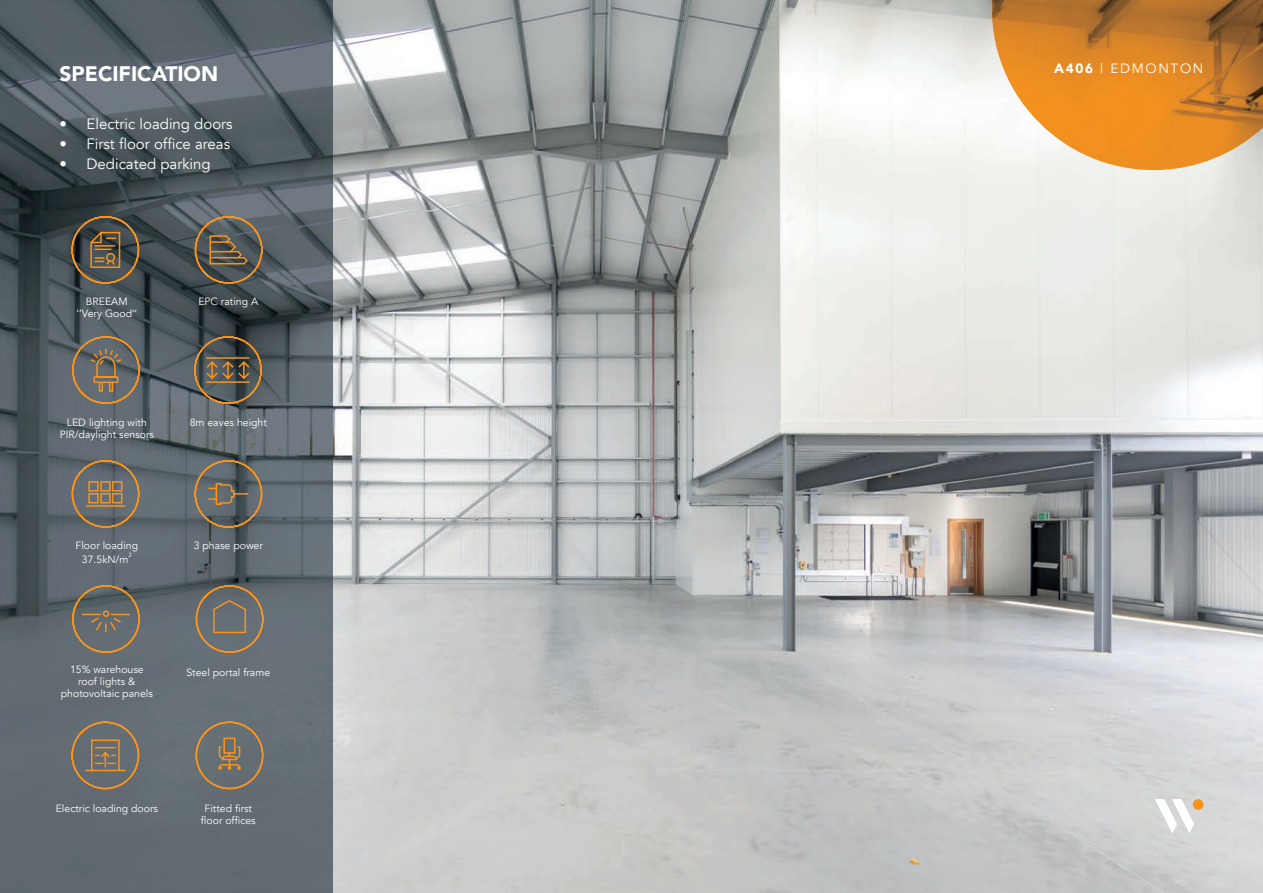
<style>
.page{position:relative;width:1263px;height:893px;background:#fff}
.page>*{position:absolute;margin:0;border:0;box-sizing:border-box;transform-origin:0 0}
.t1{font:900 21px "Avenir";color:#fff}
.t2{font:15px "Avenir";color:#fff}
.t3{font:13.5px "Avenir";letter-spacing:.125em;color:#fff}
.t4{font:10.5px/12px "Avenir";color:#fff;text-align:center}
.t5{font:6px "Avenir";color:#fff}
.s1{font-weight:900}
</style>
<div class="page">
<img style="left:333px;top:0;width:930px;height:893px">
<img style="left:0;top:0;width:333px;height:893px">
<img style="left:992px;top:0;width:271px;height:170px">
<div style="left:1193px;top:799px;width:10px;height:11px;background:#f7931d;border-radius:50%"></div>
<svg style="left:1155px;top:799px;width:39px;height:34px"></svg>
<svg style="left:71px;top:215px;width:192px;height:70px;background:#55534a"></svg>
<svg style="left:71px;top:335px;width:192px;height:70px;background:#62625c"></svg>
<svg style="left:71px;top:459px;width:192px;height:70px;background:#6c6b65"></svg>
<svg style="left:71px;top:584px;width:193px;height:70px;background:#6c6d69"></svg>
<svg style="left:71px;top:721px;width:193px;height:69px;background:#73726b"></svg>
<h1 class="t1" style="left:60px;top:55px;width:160px">SPECIFICATION</h1>
<h2 class="t2" style="left:60px;top:115px;width:175px">• Electric loading doors</h2>
<h2 class="t2" style="left:60px;top:135px;width:172px">• First floor office areas</h2>
<h2 class="t2" style="left:60px;top:155px;width:153px">• Dedicated parking</h2>
<p class="t4" style="left:77px;top:295px;width:62px">BREEAM ‘’Very Good’’</p>
<p class="t4" style="left:198px;top:295px;width:61px">EPC rating A</p>
<p class="t4" style="left:60px;top:416px;width:96px">LED lighting with<br>PIR/daylight sensors</p>
<p class="t4" style="left:190px;top:416px;width:79px">8m eaves height</p>
<p class="t4" style="left:76px;top:539px;width:64px;line-height:13.5px">Floor loading<br>37.5kN/m</p>
<p class="t5" style="left:128px;top:552px;width:5px">2</p>
<p class="t4" style="left:194px;top:540px;width:71px">3 phase power</p>
<p class="t4" style="left:61px;top:663px;width:93px">15% warehouse roof lights &amp; photovoltaic panels</p>
<p class="t4" style="left:186px;top:667px;width:85px">Steel portal frame</p>
<p class="t4" style="left:56px;top:803px;width:104px">Electric loading doors</p>
<p class="t4" style="left:201px;top:803px;width:56px">Fitted first floor offices</p>
<p class="t3" style="left:1054px;top:60px;width:151px"><span class="s1">A406</span> | EDMONTON</p>
</div>
